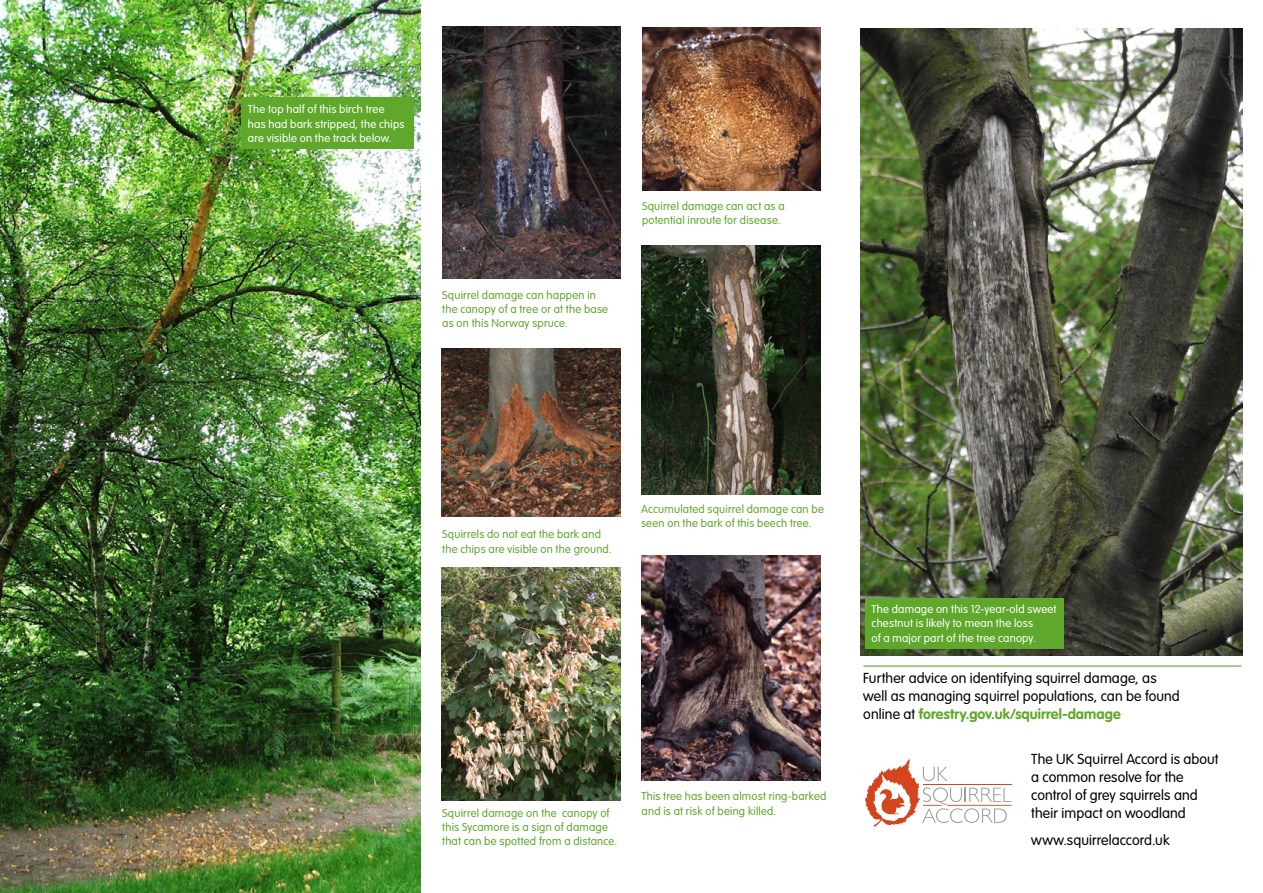
<style>
.page{position:relative;width:1263px;height:893px;background:#fff}
.page>*{position:absolute;margin:0;border:0;box-sizing:border-box;transform-origin:0 0}
.t1{font:300 14.25px/18px "VAG Rounded Std";letter-spacing:.005em;color:#000}
.t2{font:300 11.25px/14.2px "VAG Rounded Std";letter-spacing:.02em;color:#5fa82c}
.t3{font:300 11.25px/14.2px "VAG Rounded Std";letter-spacing:.02em;color:#fff}
.s1{font-weight:700;color:#5fa82c}
</style>
<div class="page">
<img style="left:0;top:0;width:421px;height:893px">
<img style="left:442px;top:26px;width:179px;height:252px">
<img style="left:442px;top:349px;width:178px;height:168px">
<img style="left:441px;top:567px;width:179px;height:233px">
<img style="left:642px;top:245px;width:178px;height:250px">
<img style="left:642px;top:27px;width:179px;height:163px">
<img style="left:861px;top:28px;width:381px;height:627px">
<div style="left:865px;top:598px;width:199px;height:50px;background:#5fa82c"></div>
<div style="left:242px;top:97px;width:172px;height:51px;background:#5fa82c"></div>
<hr style="left:864px;top:665px;width:377px;height:2px;background:#5fa82c">
<img style="left:641px;top:555px;width:180px;height:226px">
<svg style="left:865px;top:759px;width:147px;height:68px"></svg>
<p class="t3" style="left:248px;top:103px;width:158px">The top half of this birch tree has had bark stripped, the chips are visible on the track below.</p>
<p class="t2" style="left:442px;top:288px;width:167px">Squirrel damage can happen in the canopy of a tree or at the base as on this Norway spruce.</p>
<p class="t2" style="left:642px;top:199px;width:144px">Squirrel damage can act as a potential inroute for disease.</p>
<p class="t2" style="left:442px;top:528px;width:171px">Squirrels do not eat the bark and the chips are visible on the ground.</p>
<p class="t2" style="left:641px;top:502px;width:184px">Accumulated squirrel damage can be seen on the bark of this beech tree.</p>
<p class="t2" style="left:442px;top:806px;width:177px">Squirrel damage on the canopy of this Sycamore is a sign of damage that can be spotted from a distance.</p>
<p class="t2" style="left:642px;top:790px;width:186px">This tree has been almost ring-barked and is at risk of being killed.</p>
<p class="t3" style="left:871px;top:602px;width:186px">The damage on this 12-year-old sweet chestnut is likely to mean the loss<br>of a major part of the tree canopy.</p>
<p class="t1" style="left:863px;top:669px;width:318px">Further advice on identifying squirrel damage, as well as managing squirrel populations, can be found online at <span class="s1">forestry.gov.uk/squirrel-damage</span></p>
<p class="t1" style="left:1031px;top:751px;width:189px">The UK Squirrel Accord is about a common resolve for the control of grey squirrels and their impact on woodland</p>
<p class="t1" style="left:1031px;top:831px;width:140px">www.squirrelaccord.uk</p>
</div>
